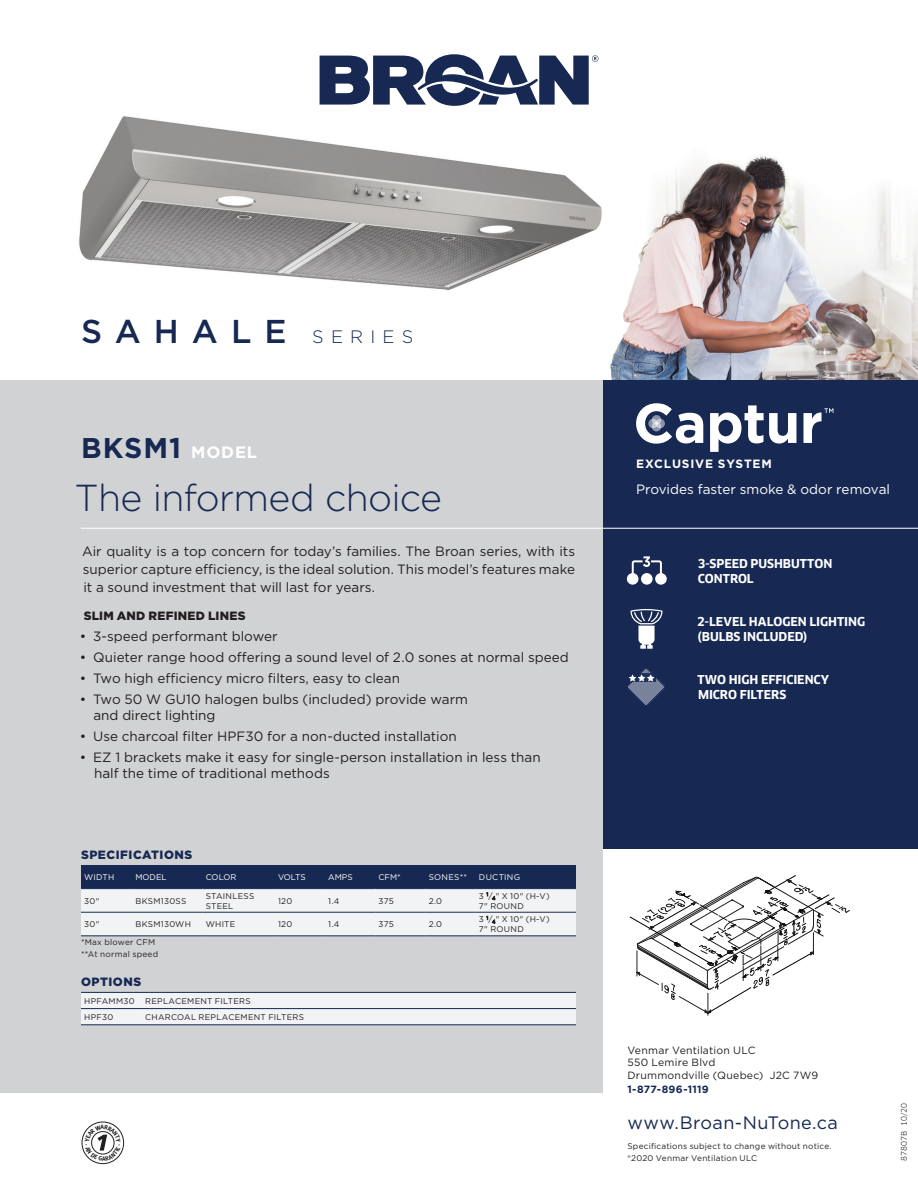
<style>
.page{position:relative;width:918px;height:1188px;background:#fff}
.page>*{position:absolute;margin:0;border:0;box-sizing:border-box;transform-origin:0 0}
.t1{font:300 37.5px "Gotham";letter-spacing:-.02em;color:#172953}
.t2{font:500 33px "Gotham";letter-spacing:.395em;color:#172953}
.t3{font:700 28.5px "Gotham";letter-spacing:.03em;color:#172953}
.t4{font:18px "Gotham";letter-spacing:.02em;color:#172953}
.Texte{font:13.5px/18px "Gotham";color:#231f20}
.t5{font:13.5px "Gotham";color:#fff}
.t6{font:700 12px/15px "Clan";letter-spacing:-.005em;color:#fff}
.Petit_Titre{font:900 12px "Gotham";letter-spacing:.045em;color:#172953}
.STitre{font:900 12px "Gotham";letter-spacing:.02em;color:#231f20}
.Titre{font:700 12px "Gotham";letter-spacing:.065em;color:#fff}
.t7{font:10.5px "Gotham";letter-spacing:.02em;color:#231f20}
.t8{font:700 10.5px "Gotham";letter-spacing:.02em;color:#172953}
.t9{font:8.25px/9.9px "Gotham";letter-spacing:.025em;color:#231f20}
.t10{font:8.25px "Gotham";color:#fff}
.t11{font:8.25px "Gotham";letter-spacing:.035em;color:#fff}
.t12{font:7.5px "Clan";letter-spacing:.01em;color:#231f20}
.s1{font-weight:300;font-size:18px}
.s2{font-size:16.5px;color:#fff}
</style>
<div class="page">
<img style="left:79px;top:89px;width:523px;height:201px">
<img style="left:610px;top:156px;width:308px;height:224px">
<svg style="left:320px;top:54px;width:278px;height:52px"></svg>
<div style="left:0;top:380px;width:603px;height:713px;background:#d1d2d4"></div>
<div style="left:603px;top:380px;width:315px;height:469px;background:#172953"></div>
<hr style="left:81px;top:528px;width:837px;height:1px;background:#fff">
<svg style="left:636px;top:403px;width:67px;height:41px"></svg>
<svg style="left:710px;top:405px;width:86px;height:47px"></svg>
<svg style="left:804px;top:408px;width:29px;height:35px"></svg>
<svg style="left:630px;top:875px;width:220px;height:141px"></svg>
<div style="left:82px;top:1122px;width:42px;height:42px;border:1px solid #231f20;border-radius:50%"></div>
<svg style="left:628px;top:669px;width:36px;height:36px"></svg>
<svg style="left:632px;top:556px;width:30px;height:23px"></svg>
<div style="left:627px;top:573px;width:11px;height:12px;background:#fff;border-radius:50%"></div>
<div style="left:641px;top:573px;width:12px;height:12px;background:#fff;border-radius:50%"></div>
<div style="left:655px;top:573px;width:12px;height:12px;background:#fff;border-radius:50%"></div>
<svg style="left:631px;top:609px;width:31px;height:40px"></svg>
<svg style="left:81px;top:865px;width:495px;height:70px;background:#a6adbc"></svg>
<hr style="left:81px;top:888px;width:51px;height:1px;background:#172953">
<hr style="left:132px;top:888px;width:71px;height:1px;background:#172953">
<hr style="left:202px;top:888px;width:73px;height:1px;background:#172953">
<hr style="left:275px;top:888px;width:50px;height:1px;background:#172953">
<hr style="left:325px;top:888px;width:50px;height:1px;background:#172953">
<hr style="left:375px;top:888px;width:51px;height:1px;background:#172953">
<hr style="left:426px;top:888px;width:50px;height:1px;background:#172953">
<hr style="left:476px;top:888px;width:100px;height:1px;background:#172953">
<hr style="left:81px;top:912px;width:51px;height:1px;background:#172953">
<hr style="left:132px;top:912px;width:71px;height:1px;background:#172953">
<hr style="left:202px;top:912px;width:73px;height:1px;background:#172953">
<hr style="left:275px;top:912px;width:50px;height:1px;background:#172953">
<hr style="left:325px;top:912px;width:50px;height:1px;background:#172953">
<hr style="left:375px;top:912px;width:51px;height:1px;background:#172953">
<hr style="left:426px;top:912px;width:50px;height:1px;background:#172953">
<hr style="left:476px;top:912px;width:100px;height:1px;background:#172953">
<hr style="left:81px;top:935px;width:51px;height:1px;background:#172953">
<hr style="left:132px;top:935px;width:71px;height:1px;background:#172953">
<hr style="left:202px;top:935px;width:73px;height:1px;background:#172953">
<hr style="left:275px;top:935px;width:50px;height:1px;background:#172953">
<hr style="left:325px;top:935px;width:50px;height:1px;background:#172953">
<hr style="left:375px;top:935px;width:51px;height:1px;background:#172953">
<hr style="left:426px;top:935px;width:50px;height:1px;background:#172953">
<hr style="left:476px;top:935px;width:100px;height:1px;background:#172953">
<div style="left:81px;top:993px;width:495px;height:31px;background:#f2f3f4"></div>
<hr style="left:81px;top:992px;width:61px;height:1px;background:#172953">
<hr style="left:142px;top:992px;width:434px;height:1px;background:#172953">
<hr style="left:81px;top:1008px;width:61px;height:1px;background:#172953">
<hr style="left:142px;top:1008px;width:434px;height:1px;background:#172953">
<hr style="left:81px;top:1024px;width:61px;height:1px;background:#172953">
<hr style="left:142px;top:1024px;width:434px;height:1px;background:#172953">
<svg style="left:85px;top:1125px;width:36px;height:36px"></svg>
<p class="t2" style="left:81px;top:311px;width:334px">SAHALE <span class="s1">SERIES</span></p>
<p class="t3" style="left:81px;top:429px;width:178px">BKSM1 <span class="s2">MODEL</span></p>
<p class="t1" style="left:75px;top:474px;width:369px">The informed choice</p>
<p class="Texte" style="left:82px;top:542px;width:495px;text-align:justify">Air quality is a top concern for today’s families. The Broan series, with its superior capture efficiency, is the ideal solution. This model’s features make it a sound investment that will last for years.</p>
<p class="STitre" style="left:84px;top:609px;width:163px">SLIM AND REFINED LINES</p>
<p class="Texte" style="left:80px;top:627px;width:199px">• 3-speed performant blower</p>
<p class="Texte" style="left:80px;top:648px;width:491px">• Quieter range hood offering a sound level of 2.0 sones at normal speed</p>
<p class="Texte" style="left:80px;top:669px;width:322px">• Two high efficiency micro filters, easy to clean</p>
<p class="Texte" style="left:93px;top:690px;width:376px;line-height:16.5px;text-indent:-14px">• Two 50 W GU10 halogen bulbs (included) provide warm and direct lighting</p>
<p class="Texte" style="left:80px;top:727px;width:379px">• Use charcoal filter HPF30 for a non-ducted installation</p>
<p class="Texte" style="left:94px;top:749px;width:448px;line-height:16.5px;text-indent:-14px">• EZ 1 brackets make it easy for single-person installation in less than half the time of traditional methods</p>
<p class="Petit_Titre" style="left:81px;top:847px;width:113px">SPECIFICATIONS</p>
<p class="t10" style="left:84px;top:872px;width:32px">WIDTH</p>
<p class="t10" style="left:135px;top:872px;width:33px">MODEL</p>
<p class="t10" style="left:206px;top:872px;width:32px">COLOR</p>
<p class="t10" style="left:278px;top:872px;width:29px">VOLTS</p>
<p class="t10" style="left:328px;top:872px;width:26px">AMPS</p>
<p class="t10" style="left:379px;top:872px;width:24px">CFM*</p>
<p class="t10" style="left:429px;top:872px;width:40px">SONES**</p>
<p class="t11" style="left:479px;top:872px;width:43px">DUCTING</p>
<p class="t9" style="left:84px;top:896px;width:17px">30"</p>
<p class="t9" style="left:135px;top:896px;width:52px">BKSM130SS</p>
<p class="t9" style="left:206px;top:891px;width:50px">STAINLESS<br>STEEL</p>
<p class="t9" style="left:278px;top:896px;width:16px">120</p>
<p class="t9" style="left:328px;top:896px;width:13px">1.4</p>
<p class="t9" style="left:379px;top:896px;width:17px">375</p>
<p class="t9" style="left:429px;top:896px;width:15px">2.0</p>
<p class="t9" style="left:479px;top:891px;width:72px">3 <sup>1</sup>/<sub>4</sub>" X 10" (H-V)<br>7" ROUND</p>
<p class="t9" style="left:84px;top:919px;width:17px">30"</p>
<p class="t9" style="left:135px;top:919px;width:57px">BKSM130WH</p>
<p class="t9" style="left:206px;top:919px;width:31px">WHITE</p>
<p class="t9" style="left:278px;top:919px;width:16px">120</p>
<p class="t9" style="left:328px;top:919px;width:13px">1.4</p>
<p class="t9" style="left:379px;top:919px;width:17px">375</p>
<p class="t9" style="left:429px;top:919px;width:15px">2.0</p>
<p class="t9" style="left:479px;top:914px;width:72px">3 <sup>1</sup>/<sub>4</sub>" X 10" (H-V)<br>7" ROUND</p>
<p class="t9" style="left:81px;top:937px;width:76px">*Max blower CFM</p>
<p class="t9" style="left:81px;top:949px;width:79px">**At normal speed</p>
<p class="Petit_Titre" style="left:81px;top:974px;width:62px">OPTIONS</p>
<p class="t9" style="left:84px;top:996px;width:52px">HPFAMM30</p>
<p class="t9" style="left:145px;top:996px;width:107px">REPLACEMENT FILTERS</p>
<p class="t9" style="left:84px;top:1012px;width:31px">HPF30</p>
<p class="t9" style="left:145px;top:1012px;width:160px">CHARCOAL REPLACEMENT FILTERS</p>
<p class="Titre" style="left:636px;top:455px;width:137px">EXCLUSIVE SYSTEM</p>
<p class="t5" style="left:636px;top:480px;width:256px">Provides faster smoke &amp; odor removal</p>
<p class="t6" style="left:698px;top:556px;width:136px">3-SPEED PUSHBUTTON<br>CONTROL</p>
<p class="t6" style="left:697px;top:614px;width:169px">2-LEVEL HALOGEN LIGHTING (BULBS INCLUDED)</p>
<p class="t6" style="left:698px;top:672px;width:133px">TWO HIGH EFFICIENCY<br>MICRO FILTERS</p>
<p class="t7" style="left:627px;top:1044px;width:130px">Venmar Ventilation ULC</p>
<p class="t7" style="left:627px;top:1056px;width:89px">550 Lemire Blvd</p>
<p class="t7" style="left:627px;top:1069px;width:193px">Drummondville (Quebec) J2C 7W9</p>
<p class="t8" style="left:627px;top:1082px;width:83px">1-877-896-1119</p>
<p class="t4" style="left:627px;top:1111px;width:212px">www.Broan-NuTone.ca</p>
<p class="t9" style="left:627px;top:1141px;width:206px">Specifications subject to change without notice.</p>
<p class="t9" style="left:627px;top:1153px;width:131px">®2020 Venmar Ventilation ULC</p>
<p class="t12" style="left:900px;top:1161px;width:60px;rotate:-90deg">87807B 10/20</p>
</div>
